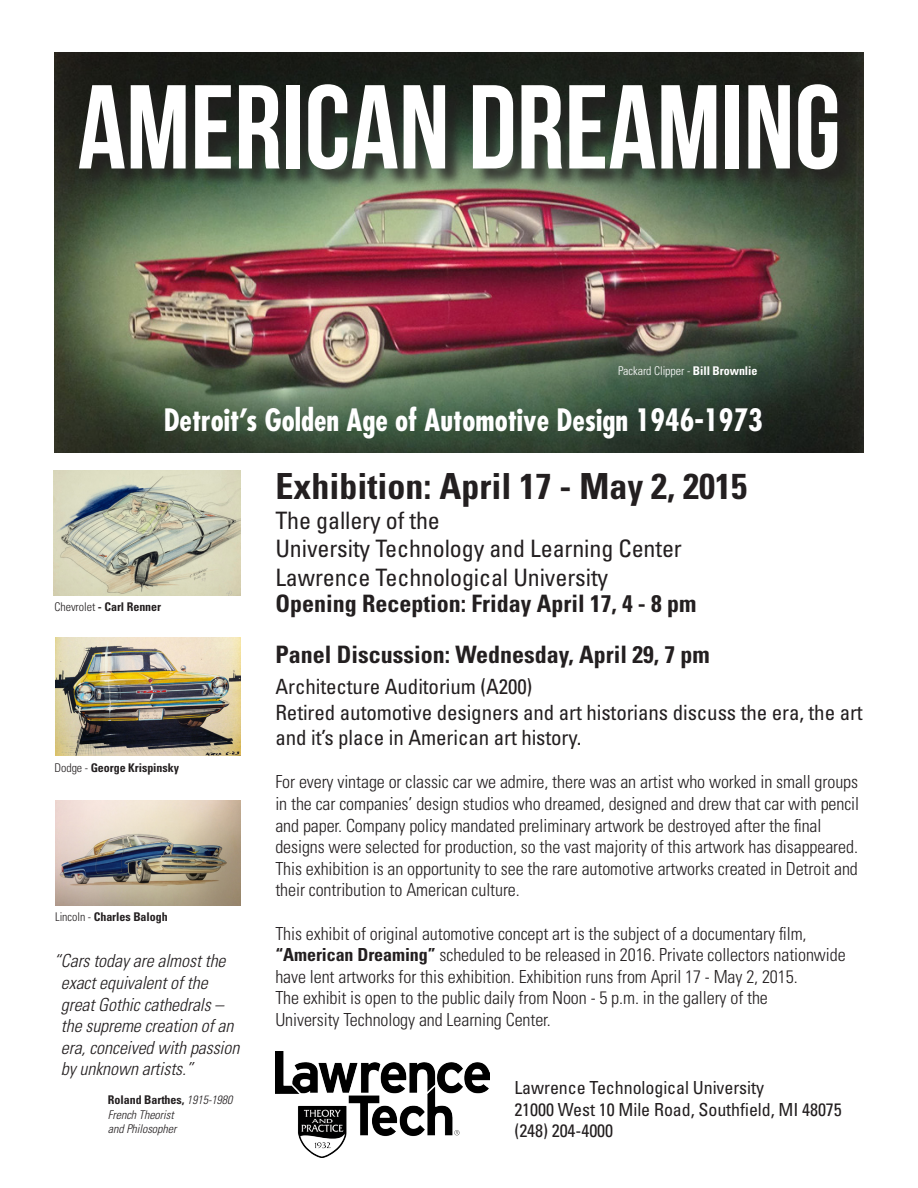
<style>
.page{position:relative;width:918px;height:1188px;background:#fff}
.page>*{position:absolute;margin:0;border:0;box-sizing:border-box;transform-origin:0 0}
.t1{font:118.95px "Bebas Neue";color:#fff}
.t2{font:700 condensed 36px "Univers";color:#231f20}
.t3{font:700 condensed 30px "Futura";color:#fff}
.t4{font:condensed 24px/28.8px "Univers";letter-spacing:-.005em;color:#231f20}
.t5{font:700 condensed 24px "Univers";color:#231f20}
.t6{font:condensed 21px/25.5px "Univers";letter-spacing:-.005em;color:#231f20}
.t7{font:300 condensed 18px/21.6px "Univers";letter-spacing:-.005em;color:#231f20}
.t8{font:italic 300 condensed 18px/21.6px "Univers";letter-spacing:-.005em;color:#231f20}
.t9{font:condensed 18px/21.6px "Univers";letter-spacing:-.005em;color:#231f20}
.t10{font:700 condensed 12px "Univers";letter-spacing:-.005em;color:#231f20}
.t11{font:italic 300 condensed 12px/14.4px "Univers";letter-spacing:-.005em;color:#231f20}
.t12{font:300 condensed 12px "Univers";letter-spacing:-.005em;color:#fff}
.s1{font-weight:700}
.s2{font-weight:300}
.s3{font-weight:700;font-style:normal}
</style>
<div class="page">
<img style="left:54px;top:52px;width:810px;height:401px">
<div style="left:82px;top:87px;width:773px;height:101px;background:#231f20;opacity:.72"></div>
<img style="left:275px;top:1052px;width:214px;height:105px">
<img style="left:54px;top:470px;width:187px;height:126px">
<img style="left:55px;top:637px;width:186px;height:118px">
<img style="left:55px;top:800px;width:186px;height:106px">
<p class="t1" style="left:78px;top:68px;width:765px">AMERICAN DREAMING</p>
<p class="t12" style="left:618px;top:364px;width:141px">Packard Clipper - <span class="s1">Bill Brownlie</span></p>
<p class="t3" style="left:164px;top:401px;width:601px">Detroit’s Golden Age of Automotive Design 1946-1973</p>
<p class="t2" style="left:275px;top:464px;width:473px">Exhibition: April 17 - May 2, 2015</p>
<p class="t10" style="left:55px;top:599px;width:108px"><span class="s2">Chevrolet</span> - Carl Renner</p>
<p class="t10" style="left:55px;top:761px;width:126px"><span class="s2">Dodge -</span> George Krispinsky</p>
<p class="t10" style="left:55px;top:910px;width:114px"><span class="s2">Lincoln -</span> Charles Balogh</p>
<p class="t8" style="left:61px;top:950px;width:180px;text-indent:-7px">“Cars today are almost the exact equivalent of the great Gothic cathedrals – the supreme creation of an era, conceived with passion by unknown artists.”</p>
<p class="t11" style="left:108px;top:1093px;width:126px"><span class="s3">Roland Barthes,</span> 1915-1980<br>French Theorist<br>and Philosopher</p>
<p class="t4" style="left:275px;top:505px;width:408px">The gallery of the<br>University Technology and Learning Center<br>Lawrence Technological University</p>
<p class="t5" style="left:275px;top:589px;width:423px">Opening Reception: Friday April 17, 4 - 8 pm</p>
<p class="t5" style="left:275px;top:640px;width:436px">Panel Discussion: Wednesday, April 29, 7 pm</p>
<p class="t6" style="left:275px;top:674px;width:589px">Architecture Auditorium (A200)<br>Retired automotive designers and art historians discuss the era, the art and it’s place in American art history.</p>
<p class="t7" style="left:275px;top:771px;width:585px">For every vintage or classic car we admire, there was an artist who worked in small groups in the car companies’ design studios who dreamed, designed and drew that car with pencil and paper. Company policy mandated preliminary artwork be destroyed after the final designs were selected for production, so the vast majority of this artwork has disappeared.<br>This exhibition is an opportunity to see the rare automotive artworks created in Detroit and their contribution to American culture.</p>
<p class="t7" style="left:275px;top:923px;width:572px">This exhibit of original automotive concept art is the subject of a documentary film, <span class="s1">“American Dreaming”</span> scheduled to be released in 2016. Private collectors nationwide have lent artworks for this exhibition. Exhibition runs from April 17 - May 2, 2015.</p>
<p class="t7" style="left:275px;top:987px;width:494px">The exhibit is open to the public daily from Noon - 5 p.m. in the gallery of the<br>University Technology and Learning Center.</p>
<p class="t9" style="left:514px;top:1076px;width:329px">Lawrence Technological University<br>21000 West 10 Mile Road, Southfield, MI 48075 (248) 204-4000</p>
</div>
